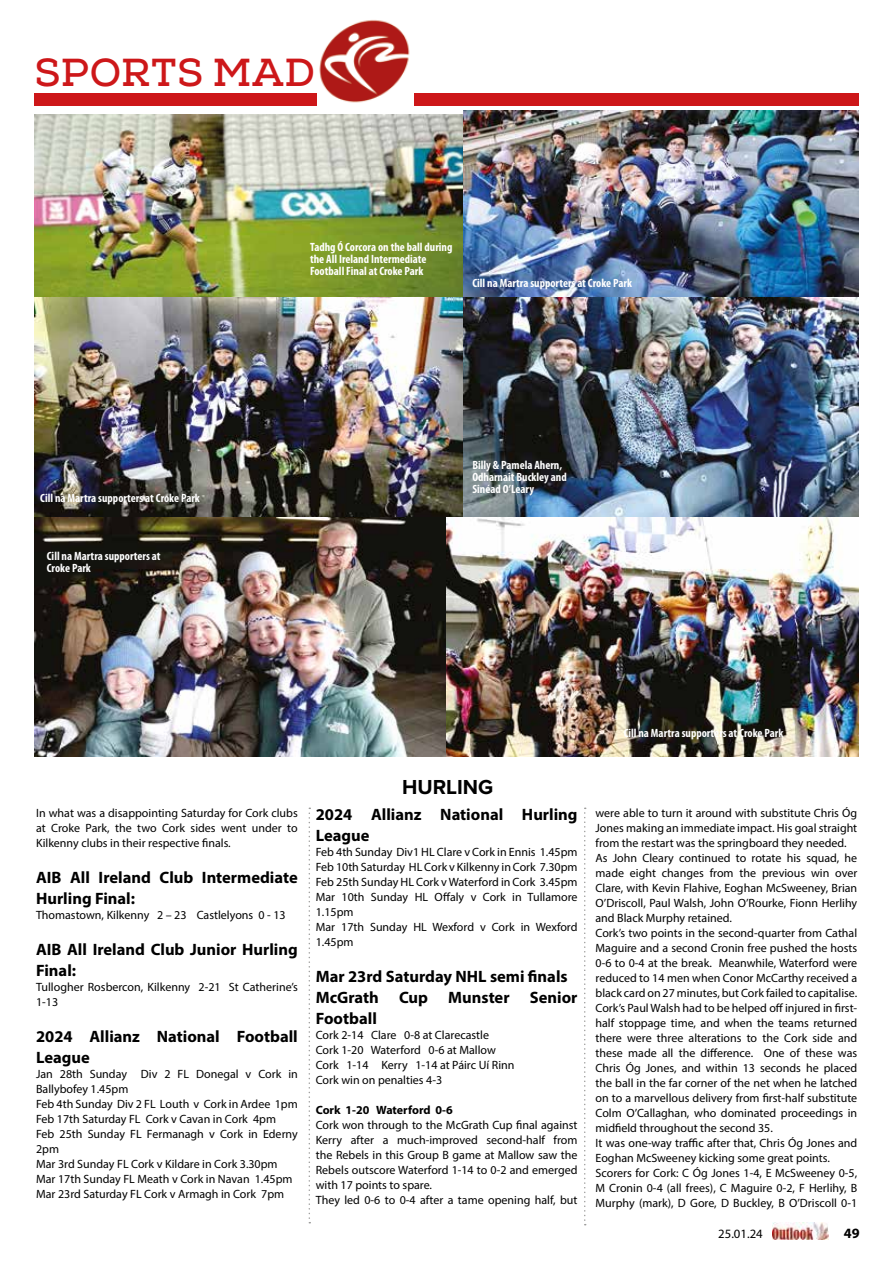
<style>
.page{position:relative;width:893px;height:1263px;background:#fff}
.page>*{position:absolute;margin:0;border:0;box-sizing:border-box;transform-origin:0 0}
.t1{font:39px "Nexa Slab Bold FREE";letter-spacing:.015em;color:#cd1719}
.t2{font:700 21px "Proxima Nova";color:#000}
.t3{font:700 16.5px/21px "Myriad Pro";color:#000}
.t4{font:700 14.25px "Myriad Pro";color:#000}
.t5{font:12.75px "Myriad Pro";color:#000}
.t6{font:12px/15px "Myriad Pro";color:#000}
.t7{font:700 condensed 12px/12px "Myriad Pro";color:#fff}
.t8{font:700 12px "Myriad Pro";letter-spacing:-.005em;color:#000}
</style>
<div class="page">
<img style="left:772px;top:1223px;width:57px;height:17px">
<div style="left:34px;top:93px;width:825px;height:13px;background:#cd1719"></div>
<img style="left:317px;top:20px;width:97px;height:86px">
<img style="left:34px;top:114px;width:429px;height:403px">
<img style="left:463px;top:110px;width:396px;height:407px">
<img style="left:34px;top:518px;width:825px;height:238px">
<svg style="left:309px;top:807px;width:1px;height:416px"></svg>
<svg style="left:584px;top:807px;width:2px;height:418px"></svg>
<h1 class="t1" style="left:35px;top:49px;width:282px">SPORTS MAD</h1>
<p class="t7" style="left:310px;top:241px;width:144px">Tadhg Ó Corcora on the ball during the All Ireland Intermediate<br>Football Final at Croke Park</p>
<p class="t7" style="left:472px;top:277px;width:161px">Cill na Martra supporters at Croke Park</p>
<p class="t7" style="left:40px;top:492px;width:161px">Cill na Martra supporters at Croke Park</p>
<p class="t7" style="left:47px;top:549px;width:115px">Cill na Martra supporters at<br>Croke Park</p>
<p class="t7" style="left:472px;top:459px;width:96px">Billy &amp; Pamela Ahern,<br>Odharnait Buckley and<br>Sinéad O’Leary</p>
<p class="t6" style="left:36px;top:805px;width:263px;text-align:justify">In what was a disappointing Saturday for Cork clubs at Croke Park, the two Cork sides went under to Kilkenny clubs in their respective finals.</p>
<h3 class="t3" style="left:36px;top:866px;width:263px">AIB All Ireland Club Intermediate<br>Hurling Final:</h3>
<p class="t6" style="left:36px;top:907px;width:251px">Thomastown, Kilkenny 2 – 23 Castlelyons 0 - 13</p>
<h3 class="t3" style="left:36px;top:938px;width:263px">AIB All Ireland Club Junior Hurling<br>Final:</h3>
<p class="t6" style="left:36px;top:979px;width:263px">Tullogher Rosbercon, Kilkenny 2-21 St Catherine’s<br>1-13</p>
<h3 class="t3" style="left:36px;top:1025px;width:263px">2024 Allianz National Football<br>League</h3>
<p class="t6" style="left:36px;top:1066px;width:263px">Jan 28th Sunday Div 2 FL Donegal v Cork in Ballybofey 1.45pm<br>Feb 4th Sunday Div 2 FL Louth v Cork in Ardee 1pm Feb 17th Saturday FL Cork v Cavan in Cork 4pm<br>Feb 25th Sunday FL Fermanagh v Cork in Ederny 2pm<br>Mar 3rd Sunday FL Cork v Kildare in Cork 3.30pm Mar 17th Sunday FL Meath v Cork in Navan 1.45pm Mar 23rd Saturday FL Cork v Armagh in Cork 7pm</p>
<h2 class="t2" style="left:402px;top:772px;width:93px">HURLING</h2>
<h3 class="t3" style="left:316px;top:803px;width:263px">2024 Allianz National Hurling<br>League</h3>
<p class="t6" style="left:316px;top:844px;width:263px">Feb 4th Sunday Div1 HL Clare v Cork in Ennis 1.45pm Feb 10th Saturday HL Cork v Kilkenny in Cork 7.30pm Feb 25th Sunday HL Cork v Waterford in Cork 3.45pm Mar 10th Sunday HL Offaly v Cork in Tullamore 1.15pm<br>Mar 17th Sunday HL Wexford v Cork in Wexford 1.45pm</p>
<h3 class="t3" style="left:316px;top:965px;width:263px">Mar 23rd Saturday NHL semi finals<br>McGrath Cup Munster Senior<br>Football</h3>
<p class="t6" style="left:316px;top:1027px;width:200px">Cork 2-14 Clare 0-8 at Clarecastle<br>Cork 1-20 Waterford 0-6 at Mallow<br>Cork 1-14 Kerry 1-14 at Páirc Uí Rinn<br>Cork win on penalties 4-3</p>
<p class="t8" style="left:316px;top:1102px;width:138px">Cork 1-20 Waterford 0-6</p>
<p class="t6" style="left:316px;top:1117px;width:263px">Cork won through to the McGrath Cup final against Kerry after a much-improved second-half from the Rebels in this Group B game at Mallow saw the Rebels outscore Waterford 1-14 to 0-2 and emerged with 17 points to spare.<br>They led 0-6 to 0-4 after a tame opening half, but</p>
<p class="t7" style="left:624px;top:727px;width:161px">Cill na Martra supporters at Croke Park</p>
<p class="t6" style="left:595px;top:805px;width:263px">were able to turn it around with substitute Chris Óg Jones making an immediate impact. His goal straight from the restart was the springboard they needed.<br>As John Cleary continued to rotate his squad, he made eight changes from the previous win over Clare, with Kevin Flahive, Eoghan McSweeney, Brian O’Driscoll, Paul Walsh, John O’Rourke, Fionn Herlihy and Black Murphy retained.<br>Cork’s two points in the second-quarter from Cathal Maguire and a second Cronin free pushed the hosts 0-6 to 0-4 at the break. Meanwhile, Waterford were reduced to 14 men when Conor McCarthy received a black card on 27 minutes, but Cork failed to capitalise.<br>Cork’s Paul Walsh had to be helped off injured in first&shy;half stoppage time, and when the teams returned there were three alterations to the Cork side and these made all the difference. One of these was Chris Óg Jones, and within 13 seconds he placed the ball in the far corner of the net when he latched on to a marvellous delivery from first-half substitute Colm O’Callaghan, who dominated proceedings in midfield throughout the second 35.<br>It was one-way traffic after that, Chris Óg Jones and Eoghan McSweeney kicking some great points.<br>Scorers for Cork: C Óg Jones 1-4, E McSweeney 0-5, M Cronin 0-4 (all frees), C Maguire 0-2, F Herlihy, B Murphy (mark), D Gore, D Buckley, B O’Driscoll 0-1</p>
<p class="t5" style="left:718px;top:1226px;width:46px">25.01.24</p>
<p class="t4" style="left:844px;top:1224px;width:17px">49</p>
</div>
